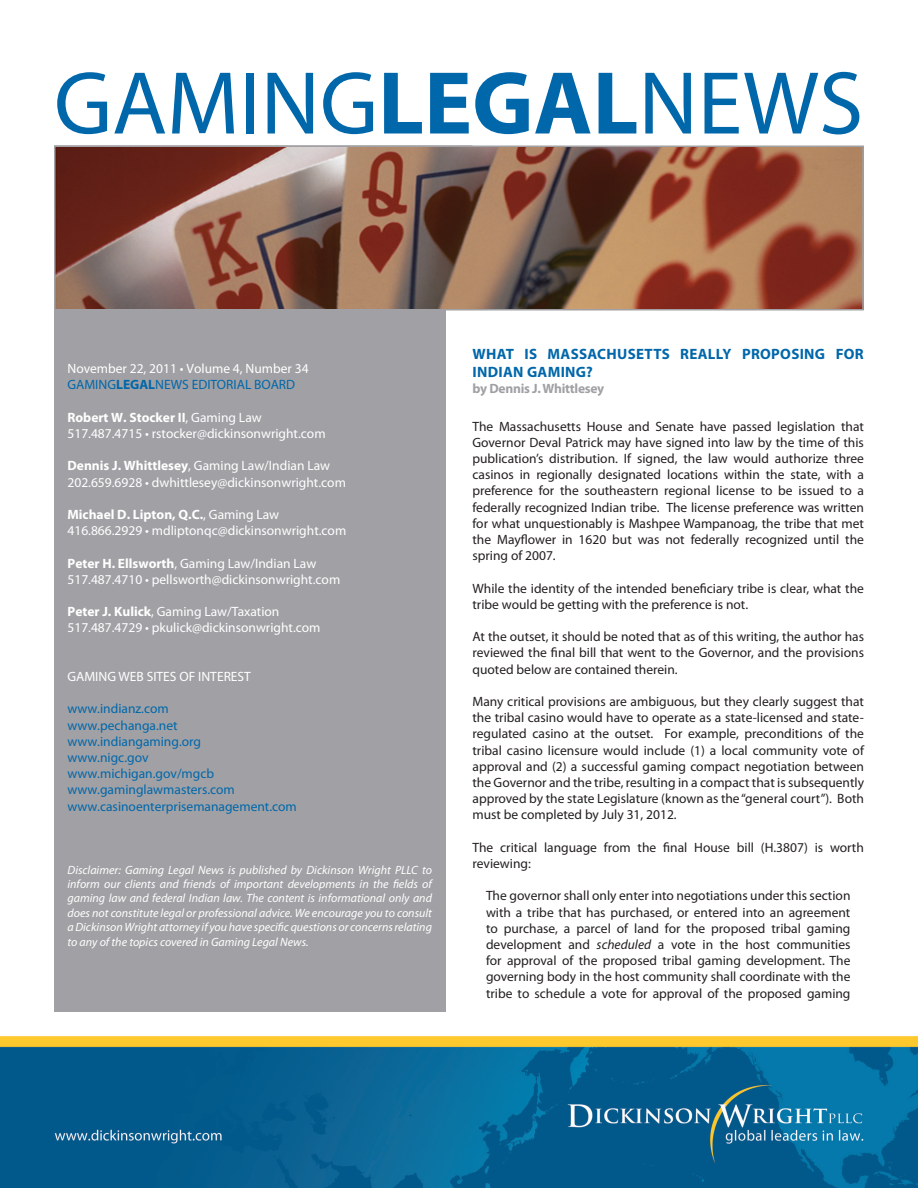
<style>
.page{position:relative;width:918px;height:1188px;background:#fff}
.page>*{position:absolute;margin:0;border:0;box-sizing:border-box;transform-origin:0 0}
.t1{font:90px "Myriad Pro";color:#0067aa}
.t2{font:700 15px/18px "Myriad Pro";letter-spacing:.02em;color:#0067aa}
.t3{font:13.5px/16.2px "Myriad Pro";color:#231f20;text-align:justify}
.t4{font:13.5px/16.2px "Myriad Pro";color:#fff}
.t5{font:13.5px/16.2px "Myriad Pro";color:#0067aa}
.t6{font:700 13.5px "Myriad Pro";letter-spacing:-.02em;color:#a1a1a5}
.t7{font:italic 12px/14.4px "Myriad Pro";color:#fff;text-align:justify}
.s1{font-weight:700}
.s2{color:#0067aa}
.s3{font-weight:700;color:#0067aa}
.s4{font-style:italic}
</style>
<div class="page">
<img style="left:0;top:145px;width:918px;height:1043px">
<div style="left:54px;top:310px;width:392px;height:702px;background:#a1a1a5"></div>
<img style="left:57px;top:149px;width:804px;height:158px">
<div style="left:54px;top:146px;width:810px;height:164px;border:2px solid #a1a1a5"></div>
<h1 class="t1" style="left:54px;top:48px;width:811px">GAMING<span class="s1">LEGAL</span>NEWS</h1>
<p class="t4" style="left:68px;top:360px;width:243px">November 22, 2011 • Volume 4, Number 34<br><span class="s2">GAMING</span><span class="s3">LEGAL</span><span class="s2">NEWS EDITORIAL BOARD</span></p>
<p class="t4" style="left:68px;top:409px;width:260px"><span class="s1">Robert W. Stocker II</span>, Gaming Law<br>517.487.4715 • rstocker@dickinsonwright.com</p>
<p class="t4" style="left:68px;top:458px;width:280px"><span class="s1">Dennis J. Whittlesey</span>, Gaming Law/Indian Law<br>202.659.6928 • dwhittlesey@dickinsonwright.com</p>
<p class="t4" style="left:68px;top:506px;width:280px"><span class="s1">Michael D. Lipton, Q.C.</span>, Gaming Law<br>416.866.2929 • mdliptonqc@dickinsonwright.com</p>
<p class="t4" style="left:68px;top:555px;width:274px"><span class="s1">Peter H. Ellsworth</span>, Gaming Law/Indian Law<br>517.487.4710 • pellsworth@dickinsonwright.com</p>
<p class="t4" style="left:68px;top:603px;width:255px"><span class="s1">Peter J. Kulick</span>, Gaming Law/Taxation<br>517.487.4729 • pkulick@dickinsonwright.com</p>
<p class="t4" style="left:68px;top:668px;width:185px">GAMING WEB SITES OF INTEREST</p>
<p class="t5" style="left:68px;top:701px;width:231px">www.indianz.com<br>www.pechanga.net www.indiangaming.org<br>www.nigc.gov www.michigan.gov/mgcb www.gaminglawmasters.com www.casinoenterprisemanagement.com</p>
<p class="t7" style="left:68px;top:862px;width:366px">Disclaimer: Gaming Legal News is published by Dickinson Wright PLLC to inform our clients and friends of important developments in the fields of gaming law and federal Indian law. The content is informational only and does not constitute legal or professional advice. We encourage you to consult a Dickinson Wright attorney if you have specific questions or concerns relating to any of the topics covered in Gaming Legal News.</p>
<p class="t2" style="left:473px;top:344px;width:393px">WHAT IS MASSACHUSETTS REALLY PROPOSING FOR<br>INDIAN GAMING?</p>
<p class="t6" style="left:472px;top:379px;width:133px">by Dennis J. Whittlesey</p>
<p class="t3" style="left:472px;top:418px;width:393px">The Massachusetts House and Senate have passed legislation that Governor Deval Patrick may have signed into law by the time of this publication’s distribution. If signed, the law would authorize three casinos in regionally designated locations within the state, with a preference for the southeastern regional license to be issued to a federally recognized Indian tribe. The license preference was written for what unquestionably is Mashpee Wampanoag, the tribe that met the Mayflower in 1620 but was not federally recognized until the spring of 2007.</p>
<p class="t3" style="left:472px;top:580px;width:393px">While the identity of the intended beneficiary tribe is clear, what the tribe would be getting with the preference is not.</p>
<p class="t3" style="left:472px;top:628px;width:393px">At the outset, it should be noted that as of this writing, the author has reviewed the final bill that went to the Governor, and the provisions quoted below are contained therein.</p>
<p class="t3" style="left:472px;top:693px;width:393px">Many critical provisions are ambiguous, but they clearly suggest that the tribal casino would have to operate as a state-licensed and state&shy;regulated casino at the outset. For example, preconditions of the tribal casino licensure would include (1) a local community vote of approval and (2) a successful gaming compact negotiation between the Governor and the tribe, resulting in a compact that is subsequently approved by the state Legislature (known as the “general court”). Both must be completed by July 31, 2012.</p>
<p class="t3" style="left:472px;top:839px;width:393px">The critical language from the final House bill (H.3807) is worth reviewing:</p>
<p class="t3" style="left:486px;top:888px;width:366px">The governor shall only enter into negotiations under this section with a tribe that has purchased, or entered into an agreement to purchase, a parcel of land for the proposed tribal gaming development and <span class="s4">scheduled</span> a vote in the host communities for approval of the proposed tribal gaming development. The governing body in the host community shall coordinate with the tribe to schedule a vote for approval of the proposed gaming</p>
</div>
